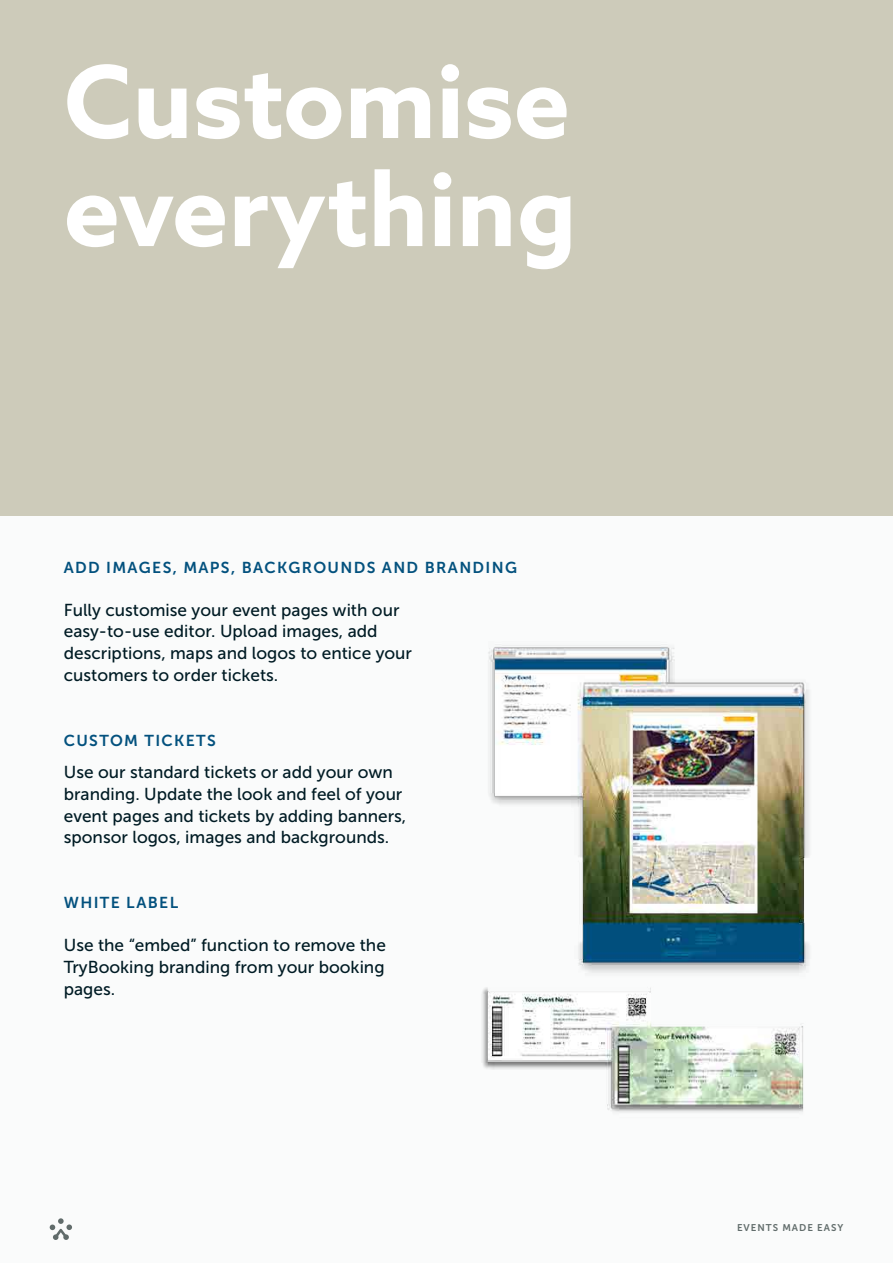
<style>
.page{position:relative;width:893px;height:1263px;background:#fafbfb}
.page>*{position:absolute;margin:0;border:0;box-sizing:border-box;transform-origin:0 0}
.t1{font:700 100.5px/108px "Azo Sans";color:#fff}
.t2{font:17.25px/21.8px "Museo Sans 500";color:#001b24}
.t3{font:15.75px "Museo Sans 700";letter-spacing:.085em;color:#03517e}
.t4{font:9.75px "Museo Sans 700";letter-spacing:.1em;color:#616c6b}
</style>
<div class="page">
<svg style="left:50px;top:1218px;width:22px;height:22px"></svg>
<div style="left:0;top:0;width:893px;height:515px;background:#cdcbba"></div>
<img style="left:482px;top:647px;width:327px;height:465px">
<h1 class="t1" style="left:64px;top:46px;width:515px">Customise everything</h1>
<p class="t3" style="left:64px;top:559px;width:455px">ADD IMAGES, MAPS, BACKGROUNDS AND BRANDING</p>
<p class="t2" style="left:64px;top:599px;width:350px">Fully customise your event pages with our easy-to-use editor. Upload images, add descriptions, maps and logos to entice your customers to order tickets.</p>
<p class="t3" style="left:64px;top:731px;width:153px">CUSTOM TICKETS</p>
<p class="t2" style="left:64px;top:761px;width:344px">Use our standard tickets or add your own branding. Update the look and feel of your event pages and tickets by adding banners, sponsor logos, images and backgrounds.</p>
<p class="t3" style="left:64px;top:894px;width:116px">WHITE LABEL</p>
<p class="t2" style="left:64px;top:934px;width:324px;text-align:justify">Use the “embed” function to remove the TryBooking branding from your booking pages.</p>
<p class="t4" style="left:737px;top:1222px;width:108px">EVENTS MADE EASY</p>
</div>
